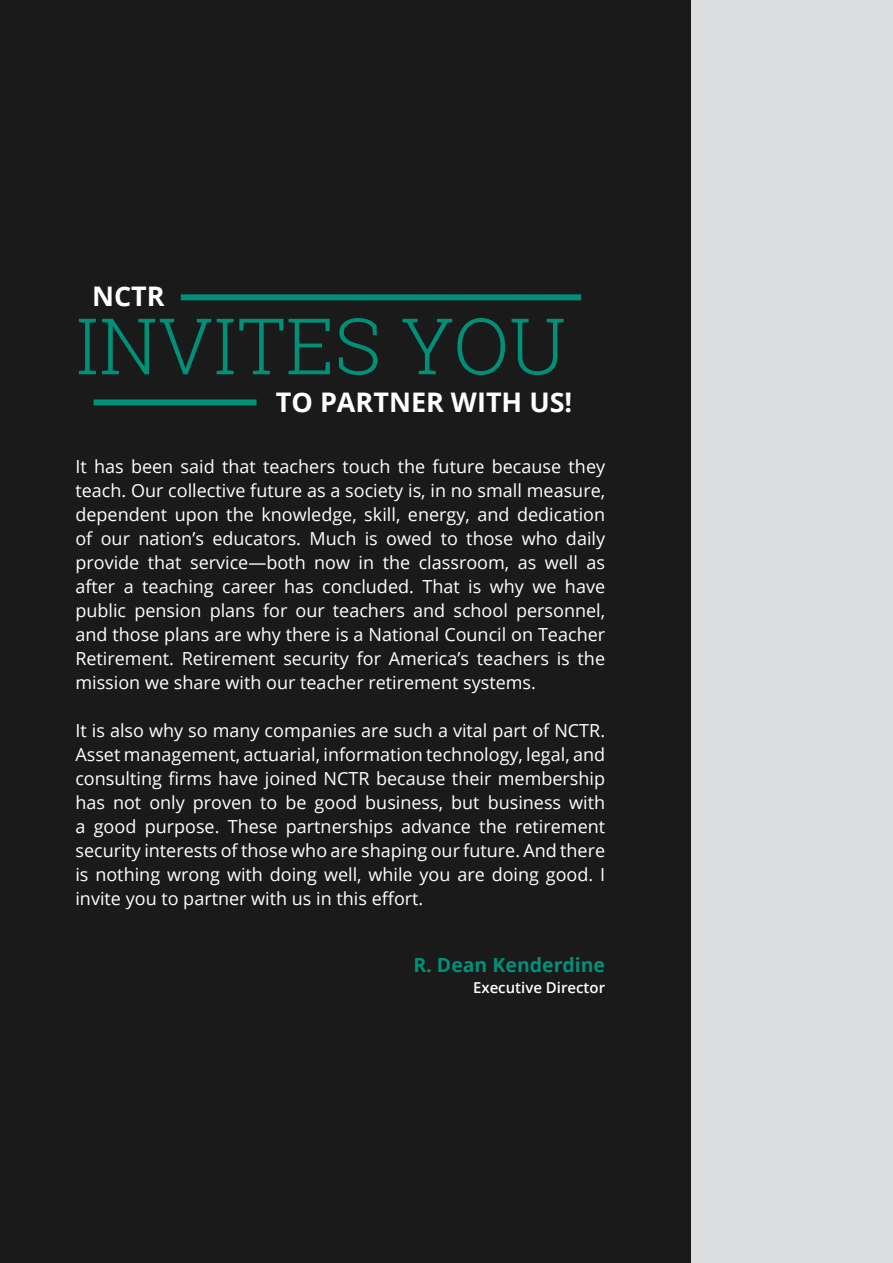
<style>
.page{position:relative;width:893px;height:1263px;background:#dcddde}
.page>*{position:absolute;margin:0;border:0;box-sizing:border-box;transform-origin:0 0}
.t1{font:300 78px "Roboto Slab";color:#009078}
.t2{font:700 27px "Open Sans";color:#fff}
.t3{font:700 19.5px "Open Sans";color:#009078}
.t4{font:18px/24px "Open Sans";color:#fff;text-align:justify}
.t5{font:600 15px "Open Sans";color:#fff}
</style>
<div class="page">
<div style="left:0;top:0;width:690px;height:1263px;background:#1a1a1a"></div>
<div style="left:94px;top:399px;width:163px;height:6px;background:#009078"></div>
<div style="left:181px;top:294px;width:400px;height:6px;background:#009078"></div>
<h2 class="t2" style="left:92px;top:277px;width:74px">NCTR</h2>
<h1 class="t1" style="left:75px;top:292px;width:492px">INVITES YOU</h1>
<h2 class="t2" style="left:276px;top:383px;width:298px">TO PARTNER WITH US!</h2>
<p class="t4" style="left:75px;top:454px;width:531px">It has been said that teachers touch the future because they teach. Our collective future as a society is, in no small measure, dependent upon the knowledge, skill, energy, and dedication of our nation’s educators. Much is owed to those who daily provide that service—both now in the classroom, as well as after a teaching career has concluded. That is why we have public pension plans for our teachers and school personnel, and those plans are why there is a National Council on Teacher Retirement. Retirement security for America’s teachers is the mission we share with our teacher retirement systems.</p>
<p class="t4" style="left:75px;top:718px;width:531px">It is also why so many companies are such a vital part of NCTR.<br>Asset management, actuarial, information technology, legal, and consulting firms have joined NCTR because their membership has not only proven to be good business, but business with a good purpose. These partnerships advance the retirement security interests of those who are shaping our future. And there is nothing wrong with doing well, while you are doing good. I invite you to partner with us in this effort.</p>
<p class="t3" style="left:413px;top:951px;width:193px">R. Dean Kenderdine</p>
<p class="t5" style="left:473px;top:977px;width:134px">Executive Director</p>
</div>
